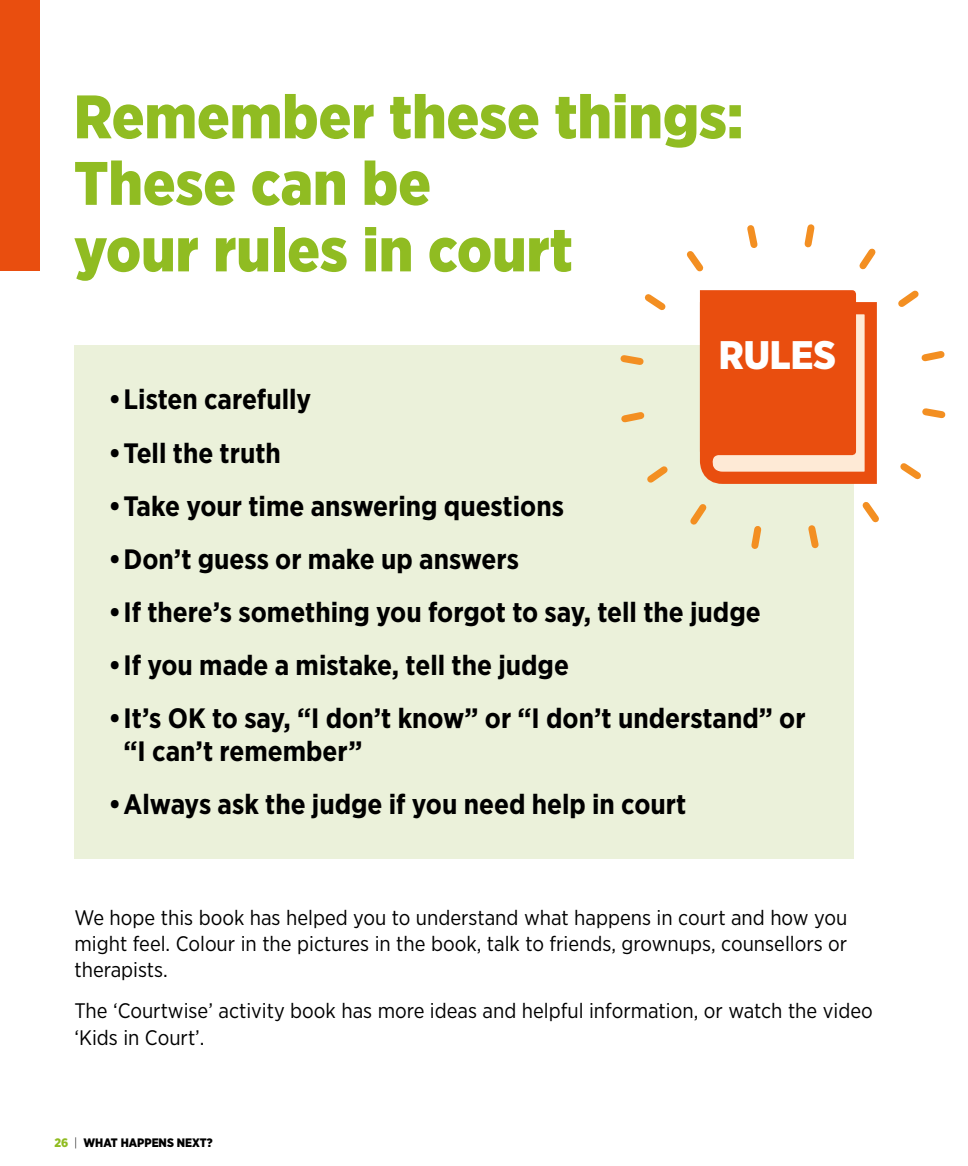
<style>
.page{position:relative;width:968px;height:1166px;background:#fff}
.page>*{position:absolute;margin:0;border:0;box-sizing:border-box;transform-origin:0 0}
.t1{font:900 61.25px/66.5px "Gotham Narrow";color:#90bc22}
.t2{font:900 39.9px "Gotham Narrow";color:#fff}
.t3{font:700 28px/33.2px "Gotham Narrow";color:#000}
.t4{font:21px/26.2px "Gotham Narrow";color:#000;text-align:justify}
.t5{font:900 12.25px "Gotham Narrow";color:#000}
.s1{color:#90bc22}
.s2{font-weight:300}
</style>
<div class="page">
<div style="left:74px;top:345px;width:779px;height:513px;background:#ebf1da"></div>
<svg style="left:693px;top:290px;width:184px;height:200px"></svg>
<svg style="left:804px;top:224px;width:11px;height:24px"></svg>
<svg style="left:859px;top:248px;width:17px;height:22px"></svg>
<svg style="left:898px;top:290px;width:21px;height:17px"></svg>
<svg style="left:921px;top:351px;width:24px;height:11px"></svg>
<svg style="left:922px;top:408px;width:24px;height:11px"></svg>
<svg style="left:900px;top:463px;width:21px;height:17px"></svg>
<svg style="left:862px;top:502px;width:17px;height:21px"></svg>
<svg style="left:803px;top:520px;width:20px;height:33px"></svg>
<svg style="left:746px;top:521px;width:19px;height:33px"></svg>
<svg style="left:684px;top:498px;width:28px;height:33px"></svg>
<svg style="left:641px;top:460px;width:32px;height:29px"></svg>
<svg style="left:616px;top:407px;width:33px;height:20px"></svg>
<svg style="left:615px;top:350px;width:33px;height:20px"></svg>
<svg style="left:644px;top:294px;width:22px;height:17px"></svg>
<svg style="left:686px;top:251px;width:18px;height:21px"></svg>
<svg style="left:747px;top:225px;width:11px;height:23px"></svg>
<div style="left:0;top:0;width:40px;height:271px;background:#e94e0f"></div>
<h1 class="t1" style="left:74px;top:83px;width:671px">Remember these things:<br>These can be<br>your rules in court</h1>
<h2 class="t2" style="left:718px;top:328px;width:119px">RULES</h2>
<p class="t3" style="left:109px;top:383px;width:204px">•Listen carefully</p>
<p class="t3" style="left:109px;top:436px;width:174px">•Tell the truth</p>
<p class="t3" style="left:109px;top:489px;width:457px">•Take your time answering questions</p>
<p class="t3" style="left:109px;top:542px;width:412px">•Don’t guess or make up answers</p>
<p class="t3" style="left:109px;top:595px;width:653px">•If there’s something you forgot to say, tell the judge</p>
<p class="t3" style="left:109px;top:648px;width:461px">•If you made a mistake, tell the judge</p>
<p class="t3" style="left:123px;top:701px;width:683px;text-indent:-15px">•It’s OK to say, “I don’t know” or “I don’t understand” or “I can’t remember”</p>
<p class="t3" style="left:109px;top:788px;width:579px">•Always ask the judge if you need help in court</p>
<p class="t4" style="left:74px;top:904px;width:774px">We hope this book has helped you to understand what happens in court and how you might feel. Colour in the pictures in the book, talk to friends, grownups, counsellors or therapists.</p>
<p class="t4" style="left:74px;top:997px;width:799px">The ‘Courtwise’ activity book has more ideas and helpful information, or watch the video ‘Kids in Court’.</p>
<p class="t5" style="left:55px;top:1135px;width:160px"><span class="s1">26</span> <span class="s2">|</span> WHAT HAPPENS NEXT?</p>
</div>
